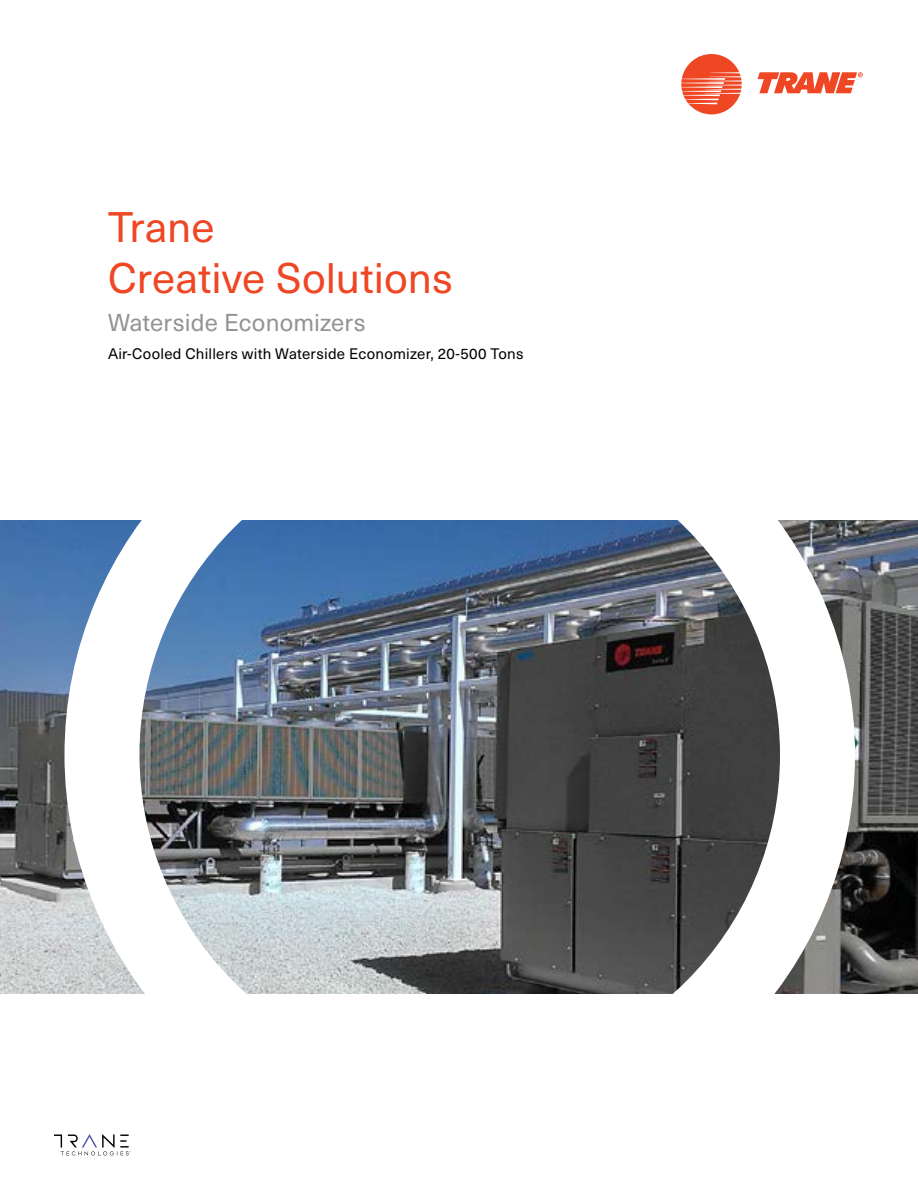
<style>
.page{position:relative;width:918px;height:1188px;background:#fff}
.page>*{position:absolute;margin:0;border:0;box-sizing:border-box;transform-origin:0 0}
.t1{font:42px/51px "Neue Haas Unica W1 G";color:#ef4623}
.t2{font:24px "Neue Haas Unica W1 G";letter-spacing:.005em;color:#919396}
.t3{font:15px "Neue Haas Unica W1 G";letter-spacing:.015em;color:#000}
</style>
<div class="page">
<svg style="left:54px;top:1134px;width:77px;height:21px"></svg>
<svg style="left:681px;top:54px;width:61px;height:60px"></svg>
<svg style="left:758px;top:72px;width:105px;height:21px"></svg>
<img style="left:0;top:521px;width:918px;height:473px">
<svg style="left:64px;top:520px;width:791px;height:474px"></svg>
<h1 class="t1" style="left:108px;top:199px;width:346px">Trane<br>Creative Solutions</h1>
<h2 class="t2" style="left:108px;top:305px;width:259px">Waterside Economizers</h2>
<p class="t3" style="left:108px;top:342px;width:417px">Air-Cooled Chillers with Waterside Economizer, 20-500 Tons</p>
</div>
